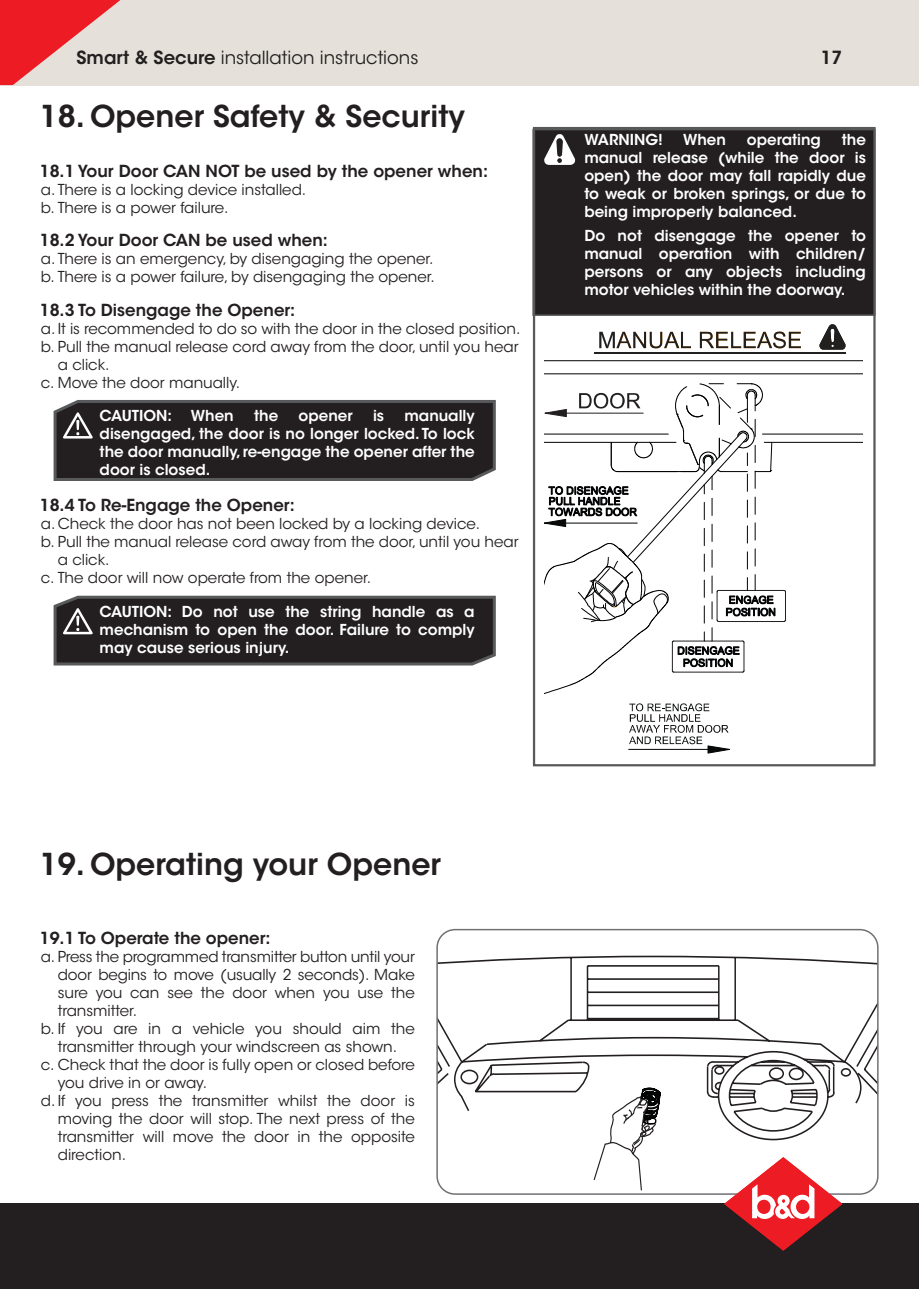
<style>
.page{position:relative;width:919px;height:1289px;background:#fff}
.page>*{position:absolute;margin:0;border:0;box-sizing:border-box;transform-origin:0 0}
.t1{font:600 30px "ITC Avant Garde Std";color:#231f20}
.t2{font:18px "ITC Avant Garde Std";color:#231f20}
.t3{font:600 18px "ITC Avant Garde Std";color:#231f20}
.t4{font:600 16.5px "ITC Avant Garde Std";color:#231f20}
.t5{font:15px/18px "ITC Avant Garde Std";color:#231f20}
.t6{font:600 15px/18px "ITC Avant Garde Std";color:#fff;text-align:justify}
.s1{font-weight:600}
</style>
<div class="page">
<div style="left:0;top:1203px;width:918px;height:85px;background:#231f20"></div>
<div style="left:0;top:0;width:918px;height:85px;background:#e5e1da"></div>
<svg style="left:0;top:0;width:120px;height:85px"></svg>
<svg style="left:53px;top:400px;width:443px;height:81px;background:#2a2728"></svg>
<div style="left:533px;top:130px;width:341px;height:185px;background:#231f20"></div>
<div style="left:532px;top:129px;width:343px;height:187px;border:2px solid #58595b"></div>
<div style="left:533px;top:127px;width:342px;height:639px;border:2px solid #58595b"></div>
<svg style="left:544px;top:134px;width:31px;height:31px"></svg>
<hr style="left:718px;top:590px;width:66px;height:1px;background:#221f1f">
<hr style="left:718px;top:621px;width:66px;height:1px;background:#221f1f">
<svg style="left:784px;top:590px;width:2px;height:32px"></svg>
<hr style="left:628px;top:749px;width:80px;height:1px;background:#020304">
<hr style="left:544px;top:373px;width:318px;height:1px;background:#020304">
<hr style="left:544px;top:360px;width:318px;height:1px;background:#020304">
<hr style="left:762px;top:434px;width:100px;height:1px;background:#020304">
<hr style="left:764px;top:442px;width:98px;height:1px;background:#020304">
<svg style="left:629px;top:703px;width:100px;height:50px"></svg>
<svg style="left:599px;top:332px;width:92px;height:16px"></svg>
<svg style="left:699px;top:331px;width:101px;height:17px"></svg>
<svg style="left:819px;top:324px;width:26px;height:25px"></svg>
<hr style="left:594px;top:352px;width:252px;height:1px;background:#221f1f">
<svg style="left:544px;top:383px;width:231px;height:311px"></svg>
<svg style="left:53px;top:595px;width:443px;height:71px;background:#2f2b2d"></svg>
<svg style="left:439px;top:955px;width:436px;height:186px"></svg>
<svg style="left:592px;top:1087px;width:68px;height:104px"></svg>
<div style="left:436px;top:928px;width:442px;height:266px;border:2px solid #717074;border-radius:18px"></div>
<svg style="left:724px;top:1157px;width:118px;height:93px"></svg>
<p class="t2" style="left:77px;top:46px;width:343px"><span class="s1">Smart &amp; Secure</span> installation instructions</p>
<p class="t3" style="left:820px;top:46px;width:23px">17</p>
<h1 class="t1" style="left:40px;top:97px;width:427px">18. Opener Safety &amp; Security</h1>
<p class="t4" style="left:40px;top:160px;width:450px">18.1 Your Door CAN NOT be used by the opener when:</p>
<p class="t5" style="left:41px;top:181px;width:267px">a. There is a locking device installed. b. There is a power failure.</p>
<p class="t4" style="left:40px;top:230px;width:290px">18.2 Your Door CAN be used when:</p>
<p class="t5" style="left:41px;top:250px;width:395px">a. There is an emergency, by disengaging the opener. b. There is a power failure, by disengaging the opener.</p>
<p class="t4" style="left:40px;top:299px;width:257px">18.3 To Disengage the Opener:</p>
<p class="t5" style="left:41px;top:319px;width:481px">a. It is recommended to do so with the door in the closed position.</p>
<p class="t5" style="left:41px;top:337px;width:479px">b. Pull the manual release cord away from the door, until you hear</p>
<p class="t5" style="left:58px;top:355px;width:53px">a click.</p>
<p class="t5" style="left:41px;top:373px;width:201px">c. Move the door manually.</p>
<p class="t6" style="left:100px;top:407px;width:74px">CAUTION:</p>
<p class="t6" style="left:191px;top:407px;width:44px">When</p>
<p class="t6" style="left:254px;top:407px;width:26px">the</p>
<p class="t6" style="left:298px;top:407px;width:56px">opener</p>
<p class="t6" style="left:373px;top:407px;width:13px">is</p>
<p class="t6" style="left:100px;top:407px;width:376px;text-indent:305px">manually disengaged, the door is no longer locked. To lock the door manually, re-engage the opener after the door is closed.</p>
<p class="t4" style="left:40px;top:494px;width:256px">18.4 To Re-Engage the Opener:</p>
<p class="t5" style="left:41px;top:514px;width:441px">a. Check the door has not been locked by a locking device.</p>
<p class="t5" style="left:41px;top:532px;width:479px">b. Pull the manual release cord away from the door, until you hear</p>
<p class="t5" style="left:58px;top:550px;width:53px">a click.</p>
<p class="t5" style="left:41px;top:568px;width:332px">c. The door will now operate from the opener.</p>
<p class="t6" style="left:100px;top:602px;width:376px">CAUTION: Do not use the string handle as a mechanism to open the door. Failure to comply may cause serious injury.</p>
<p class="t6" style="left:584px;top:131px;width:80px">WARNING!</p>
<p class="t6" style="left:683px;top:131px;width:44px">When</p>
<p class="t6" style="left:746px;top:131px;width:75px">operating</p>
<p class="t6" style="left:584px;top:131px;width:283px;text-indent:257px">the manual release (while the door is open) the door may fall rapidly due to weak or broken springs, or due to being improperly balanced.</p>
<p class="t6" style="left:584px;top:226px;width:283px">Do not disengage the opener to manual operation with children/ persons or any objects including motor vehicles within the doorway.</p>
<h1 class="t1" style="left:40px;top:844px;width:402px">19. Operating your Opener</h1>
<p class="t4" style="left:40px;top:927px;width:232px">19.1 To Operate the opener:</p>
<p class="t5" style="left:41px;top:947px;width:375px">a. Press the programmed transmitter button until your</p>
<p class="t5" style="left:58px;top:965px;width:358px">door begins to move (usually 2 seconds). Make</p>
<p class="t5" style="left:58px;top:983px;width:358px">sure you can see the door when you use the</p>
<p class="t5" style="left:58px;top:1001px;width:81px">transmitter.</p>
<p class="t5" style="left:41px;top:1019px;width:375px">b. If you are in a vehicle you should aim the</p>
<p class="t5" style="left:58px;top:1037px;width:341px">transmitter through your windscreen as shown.</p>
<p class="t5" style="left:41px;top:1055px;width:375px">c. Check that the door is fully open or closed before</p>
<p class="t5" style="left:58px;top:1073px;width:151px">you drive in or away.</p>
<p class="t5" style="left:41px;top:1091px;width:375px">d. If you press the transmitter whilst the door is</p>
<p class="t5" style="left:58px;top:1109px;width:358px">moving the door will stop. The next press of the</p>
<p class="t5" style="left:58px;top:1127px;width:358px">transmitter will move the door in the opposite</p>
<p class="t5" style="left:58px;top:1145px;width:70px">direction.</p>
</div>
